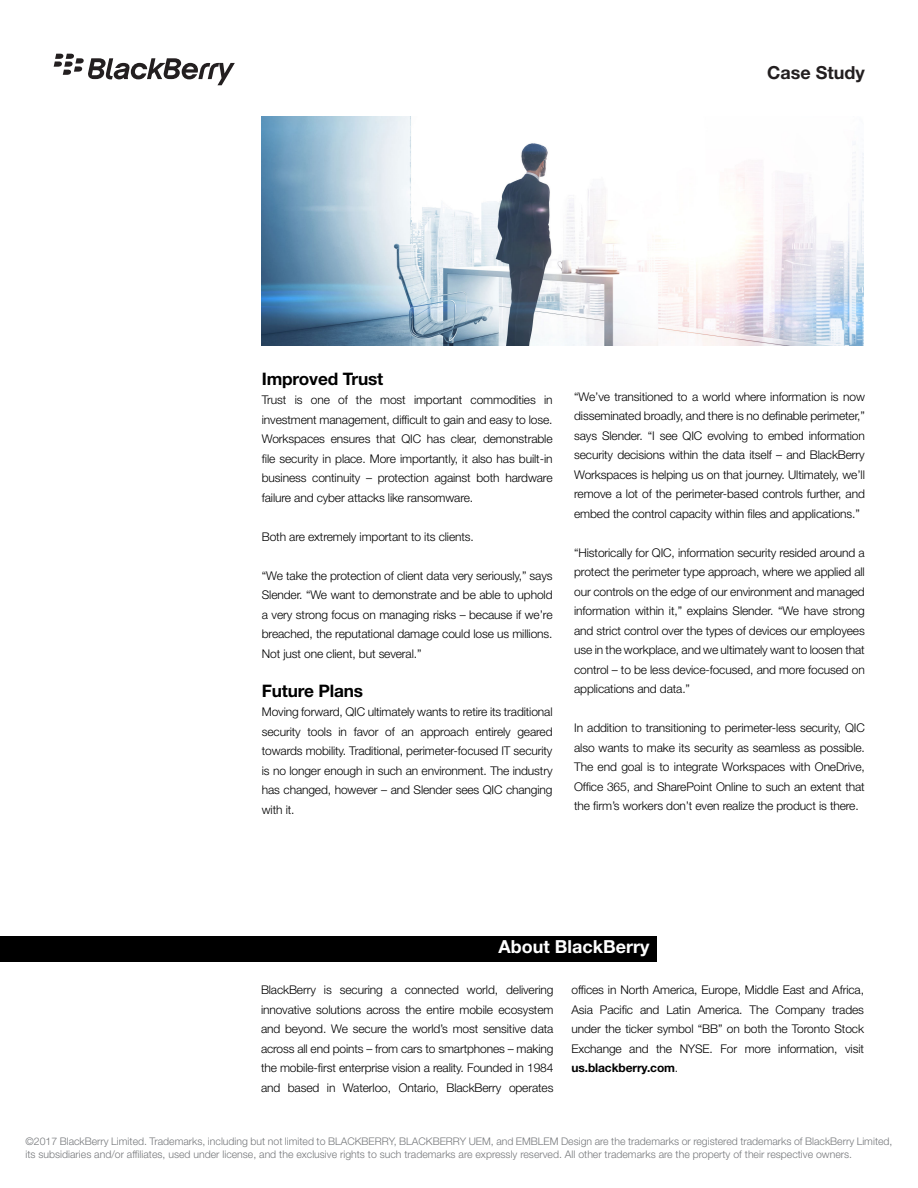
<style>
.page{position:relative;width:918px;height:1188px;background:#fff}
.page>*{position:absolute;margin:0;border:0;box-sizing:border-box;transform-origin:0 0}
.t1{font:700 18px "Helvetica Neue LT Std";color:#fff}
.t2{font:700 18px "Helvetica Neue LT Std";color:#231f20}
.t3{font:700 17.25px "Helvetica Neue LT Std";letter-spacing:-.01em;color:#000}
.t4{font:300 12px/19.5px "Helvetica Neue LT Std";letter-spacing:-.01em;color:#000;text-align:justify}
.t5{font:300 10.5px/13.5px "Helvetica Neue LT Std";color:#76787b}
.s1{font-weight:700}
</style>
<div class="page">
<svg style="left:54px;top:54px;width:181px;height:31px"></svg>
<div style="left:0;top:936px;width:657px;height:26px;background:#000"></div>
<img style="left:262px;top:117px;width:602px;height:229px">
<h1 class="t2" style="left:767px;top:61px;width:99px">Case Study</h1>
<h2 class="t3" style="left:262px;top:368px;width:123px">Improved Trust</h2>
<p class="t4" style="left:262px;top:390px;width:292px">Trust is one of the most important commodities in investment management, difficult to gain and easy to lose.<br>Workspaces ensures that QIC has clear, demonstrable file security in place. More importantly, it also has built-in business continuity – protection against both hardware failure and cyber attacks like ransomware.</p>
<p class="t4" style="left:262px;top:527px;width:213px">Both are extremely important to its clients.</p>
<p class="t4" style="left:262px;top:566px;width:292px">“We take the protection of client data very seriously,” says Slender. “We want to demonstrate and be able to uphold a very strong focus on managing risks – because if we’re breached, the reputational damage could lose us millions.<br>Not just one client, but several.”</p>
<h2 class="t3" style="left:262px;top:680px;width:103px">Future Plans</h2>
<p class="t4" style="left:262px;top:702px;width:292px">Moving forward, QIC ultimately wants to retire its traditional security tools in favor of an approach entirely geared towards mobility. Traditional, perimeter-focused IT security is no longer enough in such an environment. The industry has changed, however – and Slender sees QIC changing with it.</p>
<p class="t4" style="left:574px;top:386px;width:292px">“We’ve transitioned to a world where information is now disseminated broadly, and there is no definable perimeter,” says Slender. “I see QIC evolving to embed information security decisions within the data itself – and BlackBerry Workspaces is helping us on that journey. Ultimately, we’ll remove a lot of the perimeter-based controls further, and embed the control capacity within files and applications.”</p>
<p class="t4" style="left:574px;top:542px;width:292px">“Historically for QIC, information security resided around a protect the perimeter type approach, where we applied all our controls on the edge of our environment and managed information within it,” explains Slender. “We have strong and strict control over the types of devices our employees use in the workplace, and we ultimately want to loosen that control – to be less device-focused, and more focused on applications and data.”</p>
<p class="t4" style="left:574px;top:718px;width:292px">In addition to transitioning to perimeter-less security, QIC also wants to make its security as seamless as possible.<br>The end goal is to integrate Workspaces with OneDrive, Office 365, and SharePoint Online to such an extent that the firm’s workers don’t even realize the product is there.</p>
<h1 class="t1" style="left:498px;top:935px;width:153px">About BlackBerry</h1>
<p class="t4" style="left:261px;top:980px;width:294px">BlackBerry is securing a connected world, delivering innovative solutions across the entire mobile ecosystem and beyond. We secure the world’s most sensitive data across all end points – from cars to smartphones – making the mobile-first enterprise vision a reality. Founded in 1984 and based in Waterloo, Ontario, BlackBerry operates</p>
<p class="t4" style="left:572px;top:980px;width:294px">offices in North America, Europe, Middle East and Africa, Asia Pacific and Latin America. The Company trades under the ticker symbol “BB” on both the Toronto Stock Exchange and the NYSE. For more information, visit <span class="s1">us.blackberry.com</span>.</p>
<p class="t5" style="left:26px;top:1134px;width:869px">©2017 BlackBerry Limited. Trademarks, including but not limited to BLACKBERRY, BLACKBERRY UEM, and EMBLEM Design are the trademarks or registered trademarks of BlackBerry Limited, its subsidiaries and/or affiliates, used under license, and the exclusive rights to such trademarks are expressly reserved. All other trademarks are the property of their respective owners.</p>
</div>
